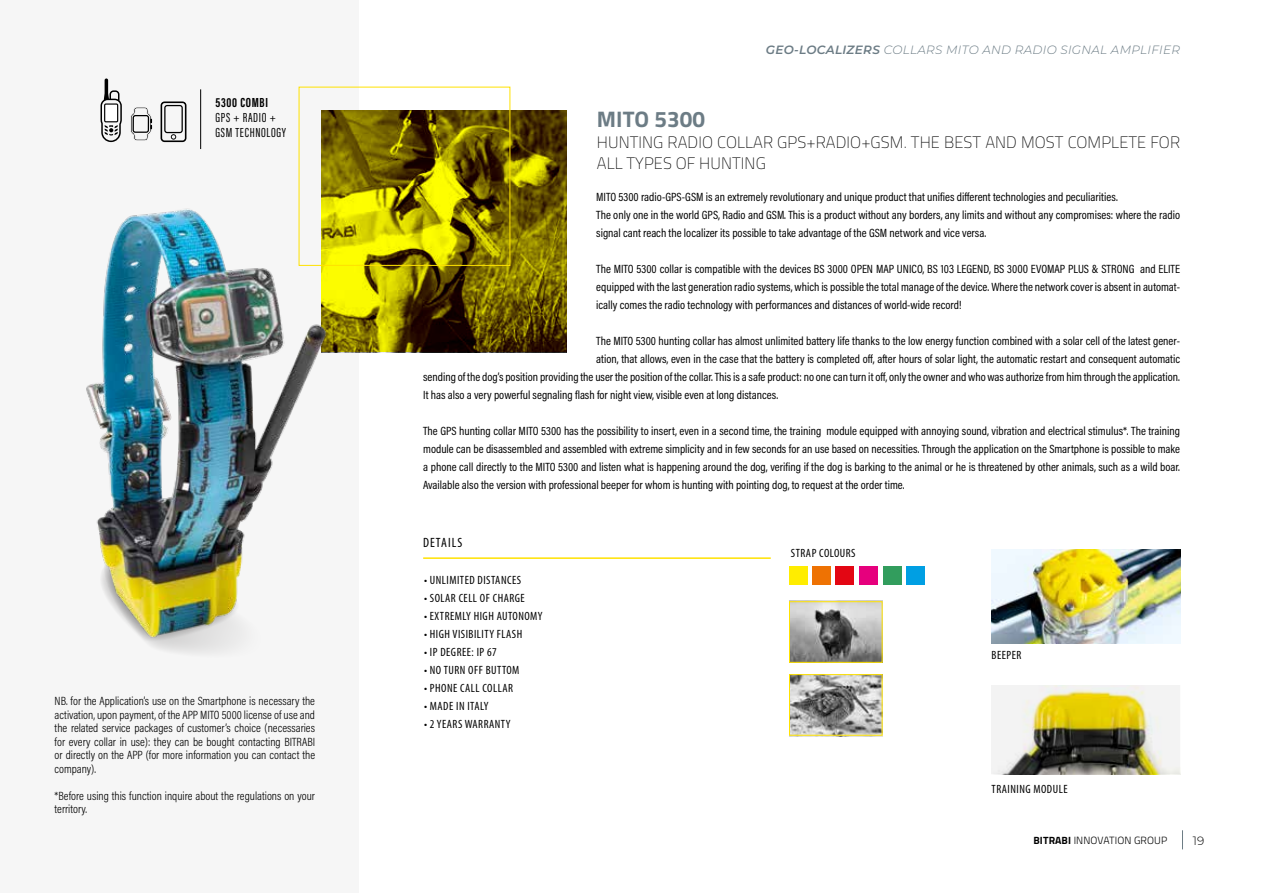
<style>
.page{position:relative;width:1263px;height:893px;background:#fff}
.page>*{position:absolute;margin:0;border:0;box-sizing:border-box;transform-origin:0 0}
.t1{font:700 22.5px "Titillium";letter-spacing:.005em;color:#6c7c85}
.t2{font:100 16.5px/21px "Titillium";letter-spacing:.005em;color:#000}
.t3{font:13.5px/15px "Acumin Pro Extra Cond";letter-spacing:.05em;color:#000}
.t4{font:700 13.5px "Acumin Pro Extra Cond";letter-spacing:.05em;color:#000}
.t5{font:condensed 13.5px "Myriad Pro";letter-spacing:.075em;color:#000}
.t6{font:12px/18px "Acumin Pro Cond";color:#000;text-align:justify}
.t7{font:300 12px/13.5px "Acumin Pro Cond";color:#000;text-align:justify}
.t8{font:condensed 12px "Myriad Pro";letter-spacing:.04em;color:#000}
.t9{font:italic 300 12px "Montserrat";letter-spacing:.025em;color:#6c7c85}
.t10{font:300 12px "Montserrat";color:#000}
.t11{font:300 10.5px "Titillium";letter-spacing:.01em;color:#000}
.s1{font-weight:600}
.s2{font-weight:700}
</style>
<div class="page">
<div style="left:0;top:0;width:358px;height:893px;background:#f6f6f6"></div>
<svg style="left:1182px;top:830px;width:1px;height:19px"></svg>
<svg style="left:321px;top:111px;width:245px;height:241px;background:#716000"></svg>
<hr style="left:423px;top:557px;width:348px;height:2px;background:#ffe200">
<div style="left:299px;top:87px;width:211px;height:179px;border:1px solid #ffe200"></div>
<img style="left:791px;top:603px;width:89px;height:58px">
<div style="left:789px;top:601px;width:93px;height:62px;border:1px solid #ffe200"></div>
<img style="left:791px;top:676px;width:89px;height:58px">
<div style="left:789px;top:674px;width:93px;height:62px;border:1px solid #ffe200"></div>
<img style="left:992px;top:549px;width:188px;height:94px">
<img style="left:992px;top:686px;width:188px;height:88px">
<div style="left:789px;top:566px;width:18px;height:18px;background:#ffed00"></div>
<div style="left:812px;top:566px;width:18px;height:18px;background:#ee7203"></div>
<div style="left:836px;top:566px;width:18px;height:18px;background:#e30613"></div>
<div style="left:859px;top:566px;width:18px;height:18px;background:#e6007d"></div>
<div style="left:883px;top:566px;width:18px;height:18px;background:#329d5d"></div>
<div style="left:906px;top:566px;width:19px;height:18px;background:#009fe3"></div>
<hr style="left:200px;top:89px;width:1px;height:60px;background:#000">
<img style="left:86px;top:132px;width:337px;height:521px">
<svg style="left:101px;top:78px;width:21px;height:64px"></svg>
<div style="left:105px;top:104px;width:13px;height:18px;background:#fff"></div>
<div style="left:104px;top:103px;width:14px;height:19px;border:1px solid #000"></div>
<svg style="left:161px;top:101px;width:25px;height:41px"></svg>
<svg style="left:130px;top:107px;width:22px;height:34px"></svg>
<p class="t4" style="left:215px;top:94px;width:54px">5300 COMBI</p>
<p class="t3" style="left:215px;top:110px;width:72px">GPS + RADIO +<br>GSM TECHNOLOGY</p>
<p class="t7" style="left:55px;top:694px;width:262px">NB. for the Application’s use on the Smartphone is necessary the activation, upon payment, of the APP MITO 5000 license of use and the related service packages of customer’s choice (necessaries for every collar in use): they can be bought contacting BITRABI or directly on the APP (for more information you can contact the company).</p>
<p class="t7" style="left:55px;top:788px;width:262px">*Before using this function inquire about the regulations on your territory.</p>
<p class="t9" style="left:766px;top:42px;width:416px"><span class="s1">GEO-LOCALIZERS</span> COLLARS MITO AND RADIO SIGNAL AMPLIFIER</p>
<h1 class="t1" style="left:597px;top:102px;width:110px">MITO 5300</h1>
<h2 class="t2" style="left:597px;top:131px;width:585px">HUNTING RADIO COLLAR GPS+RADIO+GSM. THE BEST AND MOST COMPLETE FOR<br>ALL TYPES OF HUNTING</h2>
<p class="t6" style="left:596px;top:188px;width:585px;text-align:left">MITO 5300 radio-GPS-GSM is an extremely revolutionary and unique product that unifies different technologies and peculiarities.<br>The only one in the world GPS, Radio and GSM. This is a product without any borders, any limits and without any compromises: where the radio signal cant reach the localizer its possible to take advantage of the GSM network and vice versa.</p>
<p class="t6" style="left:596px;top:260px;width:585px">The MITO 5300 collar is compatible with the devices BS 3000 OPEN MAP UNICO, BS 103 LEGEND, BS 3000 EVOMAP PLUS &amp; STRONG and ELITE equipped with the last generation radio systems, which is possible the total manage of the device. Where the network cover is absent in automat&shy;ically comes the radio technology with performances and distances of world-wide record!</p>
<p class="t6" style="left:596px;top:332px;width:585px">The MITO 5300 hunting collar has almost unlimited battery life thanks to the low energy function combined with a solar cell of the latest gener-</p>
<p class="t6" style="left:596px;top:350px;width:585px">ation, that allows, even in the case that the battery is completed off, after hours of solar light, the automatic restart and consequent automatic</p>
<p class="t6" style="left:423px;top:368px;width:758px">sending of the dog’s position providing the user the position of the collar. This is a safe product: no one can turn it off, only the owner and who was authorize from him through the application.</p>
<p class="t6" style="left:423px;top:386px;width:357px">It has also a very powerful segnaling flash for night view, visible even at long distances.</p>
<p class="t6" style="left:423px;top:422px;width:758px">The GPS hunting collar MITO 5300 has the possibility to insert, even in a second time, the training module equipped with annoying sound, vibration and electrical stimulus*. The training module can be disassembled and assembled with extreme simplicity and in few seconds for an use based on necessities. Through the application on the Smartphone is possible to make a phone call directly to the MITO 5300 and listen what is happening around the dog, verifing if the dog is barking to the animal or he is threatened by other animals, such as a wild boar.<br>Available also the version with professional beeper for whom is hunting with pointing dog, to request at the order time.</p>
<p class="t5" style="left:423px;top:534px;width:41px">DETAILS</p>
<p class="t8" style="left:424px;top:573px;width:99px">• UNLIMITED DISTANCES</p>
<p class="t8" style="left:424px;top:591px;width:102px">• SOLAR CELL OF CHARGE</p>
<p class="t8" style="left:424px;top:609px;width:120px">• EXTREMLY HIGH AUTONOMY</p>
<p class="t8" style="left:424px;top:627px;width:100px">• HIGH VISIBILITY FLASH</p>
<p class="t8" style="left:424px;top:645px;width:74px">• IP DEGREE: IP 67</p>
<p class="t8" style="left:424px;top:663px;width:97px">• NO TURN OFF BUTTOM</p>
<p class="t8" style="left:424px;top:681px;width:90px">• PHONE CALL COLLAR</p>
<p class="t8" style="left:424px;top:699px;width:66px">• MADE IN ITALY</p>
<p class="t8" style="left:424px;top:717px;width:88px">• 2 YEARS WARRANTY</p>
<p class="t8" style="left:791px;top:546px;width:66px">STRAP COLOURS</p>
<p class="t8" style="left:992px;top:648px;width:31px">BEEPER</p>
<p class="t8" style="left:992px;top:782px;width:77px">TRAINING MODULE</p>
<p class="t11" style="left:1033px;top:832px;width:135px"><span class="s2">BITRABI</span> INNOVATION GROUP</p>
<p class="t10" style="left:1193px;top:833px;width:13px">19</p>
</div>
